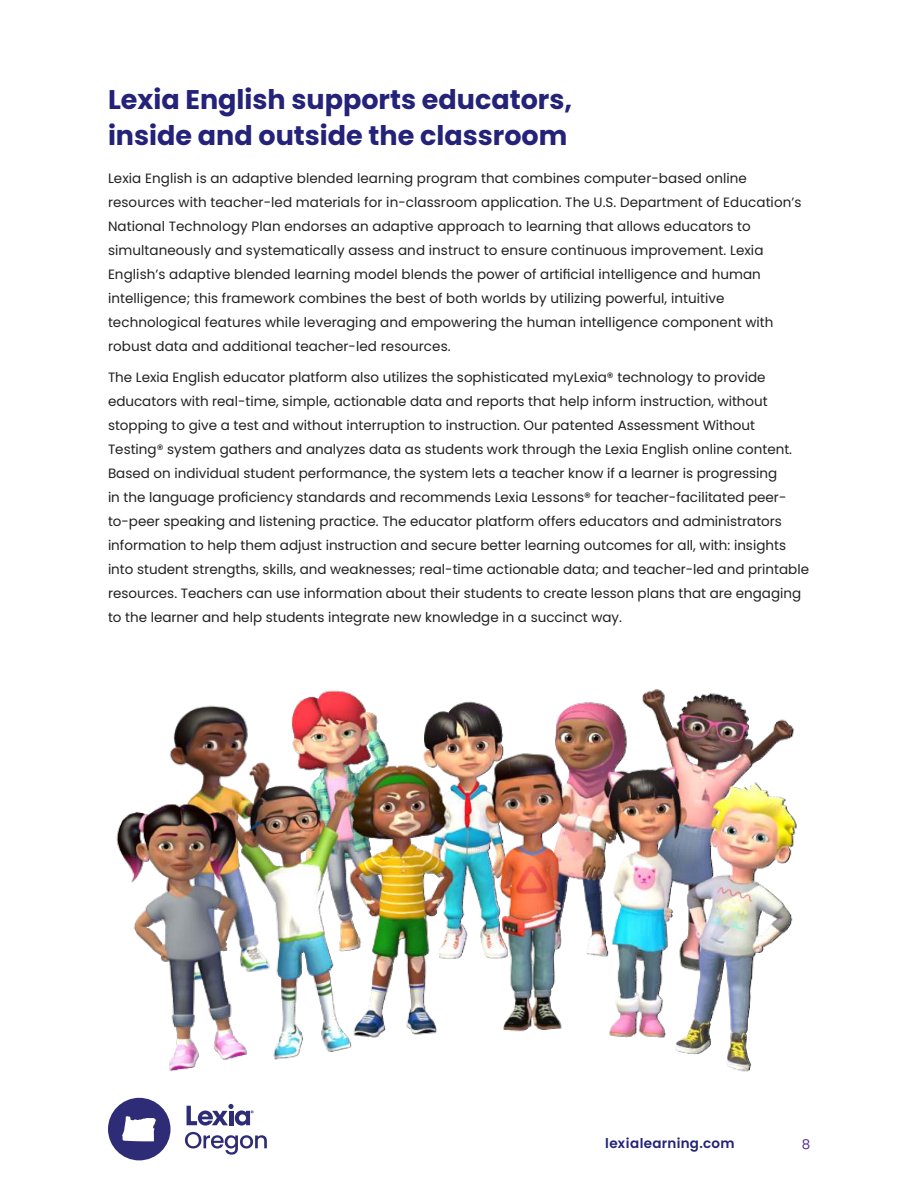
<style>
.page{position:relative;width:918px;height:1188px;background:#fff}
.page>*{position:absolute;margin:0;border:0;box-sizing:border-box;transform-origin:0 0}
.t1{font:700 27px/36px "Poppins";color:#242279}
.t2{font:13.5px/24px "Poppins";color:#221f1f}
.t3{font:600 13.5px "Poppins";letter-spacing:.02em;color:#242279}
.t4{font:13.5px "Poppins";color:#563393}
</style>
<div class="page">
<svg style="left:185px;top:1132px;width:82px;height:23px"></svg>
<svg style="left:187px;top:1104px;width:67px;height:22px"></svg>
<svg style="left:108px;top:1098px;width:63px;height:62px"></svg>
<img style="left:116px;top:689px;width:681px;height:383px">
<h1 class="t1" style="left:108px;top:84px;width:466px">Lexia English supports educators, inside and outside the classroom</h1>
<p class="t2" style="left:108px;top:166px;width:695px">Lexia English is an adaptive blended learning program that combines computer-based online resources with teacher-led materials for in-classroom application. The U.S. Department of Education’s National Technology Plan endorses an adaptive approach to learning that allows educators to simultaneously and systematically assess and instruct to ensure continuous improvement. Lexia English’s adaptive blended learning model blends the power of artificial intelligence and human intelligence; this framework combines the best of both worlds by utilizing powerful, intuitive technological features while leveraging and empowering the human intelligence component with robust data and additional teacher-led resources.</p>
<p class="t2" style="left:108px;top:365px;width:703px">The Lexia English educator platform also utilizes the sophisticated myLexia® technology to provide educators with real-time, simple, actionable data and reports that help inform instruction, without stopping to give a test and without interruption to instruction. Our patented Assessment Without Testing® system gathers and analyzes data as students work through the Lexia English online content.<br>Based on individual student performance, the system lets a teacher know if a learner is progressing<br>in the language proficiency standards and recommends Lexia Lessons® for teacher-facilitated peer&shy;to-peer speaking and listening practice. The educator platform offers educators and administrators information to help them adjust instruction and secure better learning outcomes for all, with: insights into student strengths, skills, and weaknesses; real-time actionable data; and teacher-led and printable resources. Teachers can use information about their students to create lesson plans that are engaging to the learner and help students integrate new knowledge in a succinct way.</p>
<p class="t3" style="left:605px;top:1137px;width:131px">lexialearning.com</p>
<p class="t4" style="left:802px;top:1137px;width:10px">8</p>
</div>
